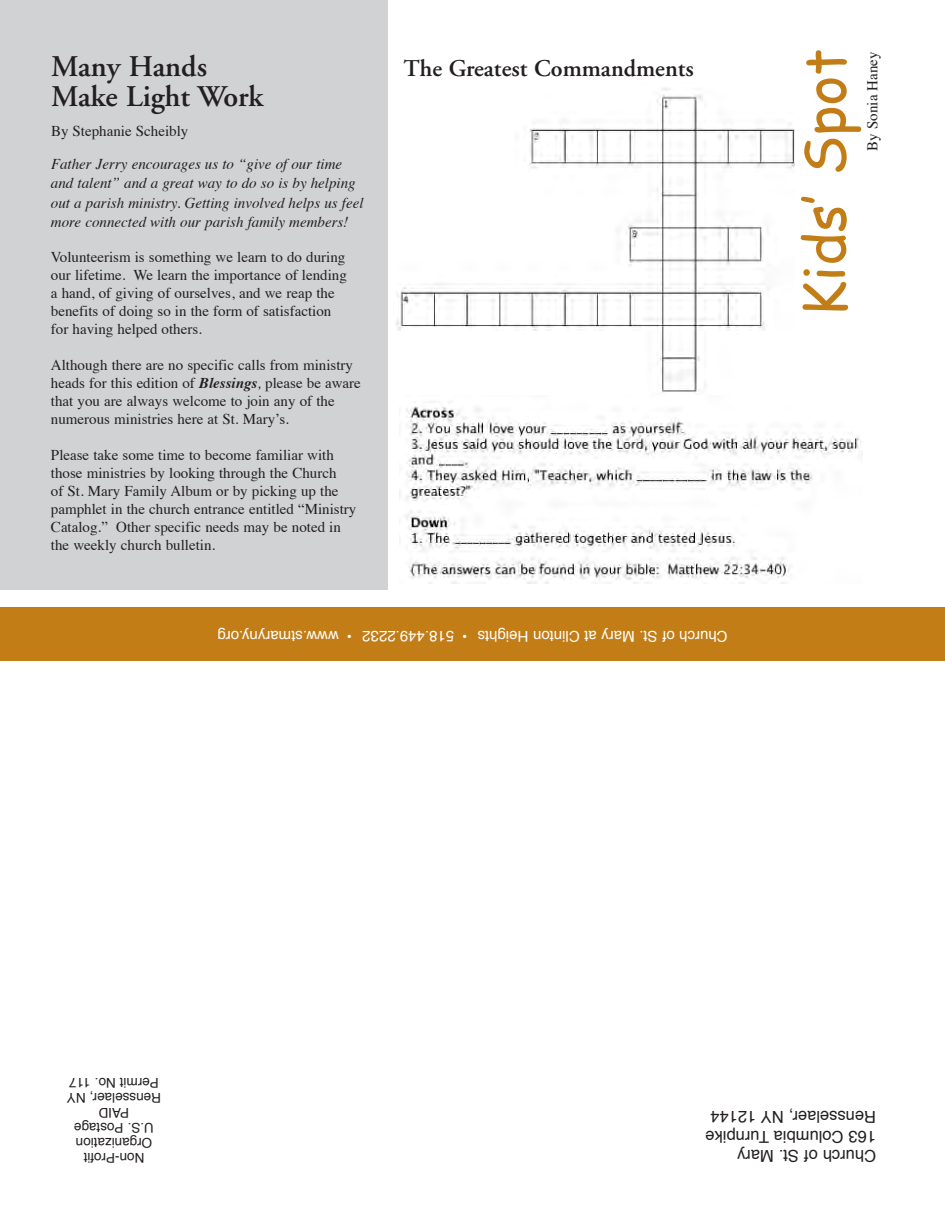
<style>
.page{position:relative;width:945px;height:1215px;background:#fff}
.page>*{position:absolute;margin:0;border:0;box-sizing:border-box;transform-origin:0 0}
.t1{font:57px "Comic Sans MS";color:#c27d16}
.t2{font:600 30px/30px "Adobe Garamond";color:#231f20}
.t3{font:600 24px "Adobe Garamond";color:#231f20}
.t4{font:16.5px/19.8px "Helvetica";color:#231f20}
.t5{font:15px/18px "Times";color:#231f20}
.t6{font:italic 15px/19.5px "Times";color:#231f20}
.t7{font:15px "Helvetica";color:#fff}
.t8{font:13.5px/15px "Helvetica";color:#231f20;text-align:center}
.s1{font-weight:700;font-style:italic}
.s2{font-style:italic}
</style>
<div class="page">
<div style="left:0;top:0;width:388px;height:590px;background:#d1d2d4"></div>
<div style="left:0;top:608px;width:945px;height:54px;background:#c27d16"></div>
<img style="left:396px;top:87px;width:399px;height:306px">
<img style="left:400px;top:401px;width:461px;height:182px">
<h2 class="t2" style="left:51px;top:54px;width:214px">Many Hands<br>Make Light Work</h2>
<p class="t5" style="left:51px;top:123px;width:139px">By Stephanie Scheibly</p>
<p class="t6" style="left:51px;top:155px;width:314px">Father Jerry encourages us to “give of our time and talent” and a great way to do so is by helping out a parish ministry. Getting involved helps us feel more connected with our parish family members!</p>
<p class="t5" style="left:51px;top:249px;width:297px">Volunteerism is something we learn to do during our lifetime. We learn the importance of lending a hand, of giving of ourselves, and we reap the benefits of doing so in the form of satisfaction for having helped others.</p>
<p class="t5" style="left:51px;top:357px;width:311px">Although there are no specific calls from ministry heads for this edition of <span class="s1">Blessings</span><span class="s2">,</span> please be aware that you are always welcome to join any of the numerous ministries here at St. Mary’s.</p>
<p class="t5" style="left:51px;top:447px;width:307px">Please take some time to become familiar with those ministries by looking through the Church<br>of St. Mary Family Album or by picking up the pamphlet in the church entrance entitled “Ministry Catalog.” Other specific needs may be noted in the weekly church bulletin.</p>
<h3 class="t3" style="left:404px;top:59px;width:292px">The Greatest Commandments</h3>
<p class="t7" style="left:339px;top:643px;width:123px;rotate:-180deg">w w w mt s. gro. ynyra</p>
<p class="t7" style="left:353px;top:643px;width:7px;rotate:-180deg">•</p>
<p class="t7" style="left:454px;top:643px;width:93px;rotate:-180deg">2322 . 944 . 815</p>
<p class="t7" style="left:468px;top:643px;width:7px;rotate:-180deg">•</p>
<p class="t7" style="left:728px;top:643px;width:252px;rotate:-180deg">C hcruh Sf o M. t yra Ct a notni l H sthgie</p>
<h1 class="t1" style="left:782px;top:316px;width:269px;rotate:-90deg">Kids’ Spot</h1>
<p class="t5" style="left:865px;top:151px;width:101px;rotate:-90deg">By Sonia Haney</p>
<p class="t8" style="left:161px;top:1164px;width:96px;rotate:-180deg">N P- no t i for<br>O noi tazinagr<br>U S. P. ega t so<br>AP DI<br>R N, r ea l essne Y<br>P mr e Nt i 711. o</p>
<p class="t4" style="left:876px;top:1165px;width:172px;rotate:-180deg">C hcruh Sf o M. t yra<br>361 C mu l o a i b ek i pn r uT<br>R N, r ea l essne Y 44121</p>
</div>
